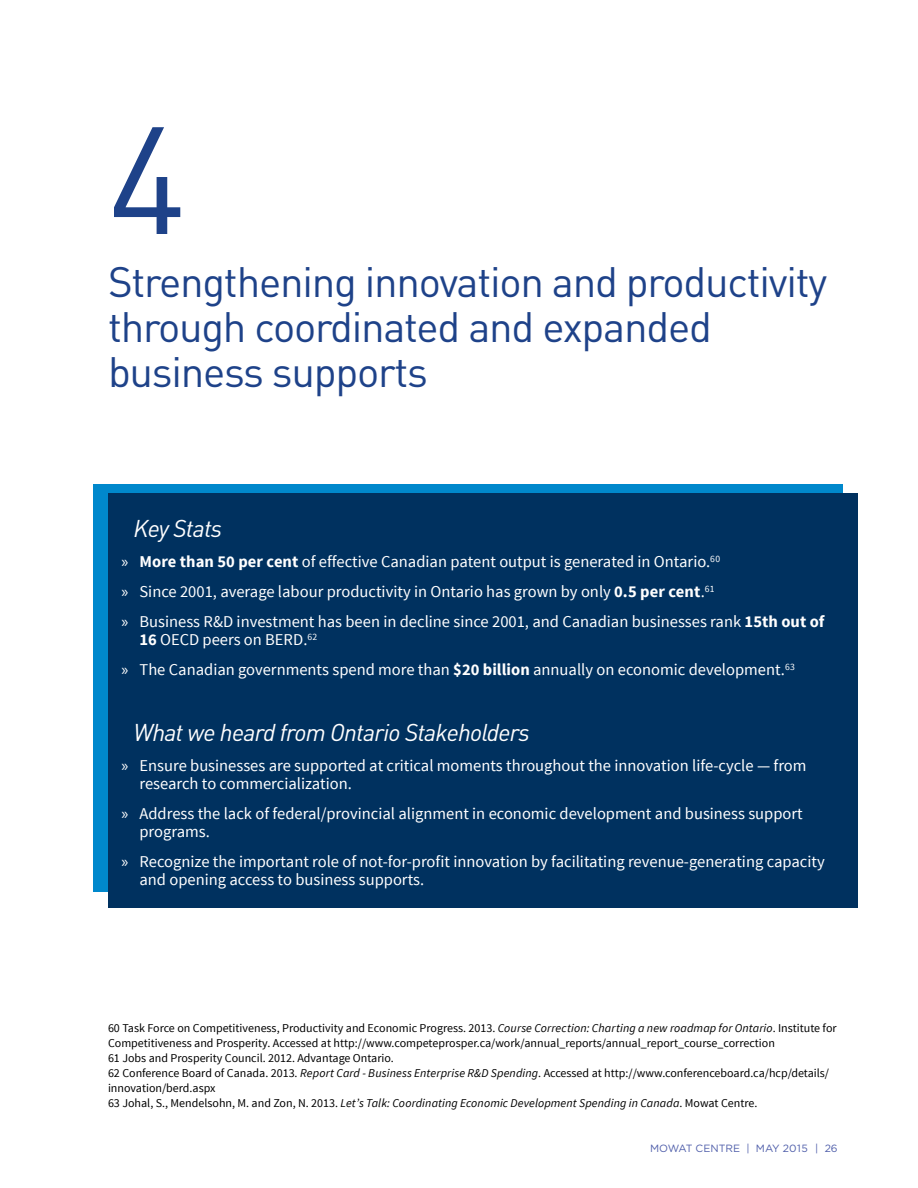
<style>
.page{position:relative;width:918px;height:1188px;background:#fff}
.page>*{position:absolute;margin:0;border:0;box-sizing:border-box;transform-origin:0 0}
.t1{font:150px "DIN";color:#1e4289}
.t2{font:42px/45px "DIN";letter-spacing:-.03em;color:#1e4289}
.t3{font:italic 24px "DINOT";letter-spacing:-.03em;color:#fff}
.t4{font:16.5px/30px "Source Sans Pro";color:#fff}
.t5{font:12px/15px "Source Sans Pro";color:#000}
.t6{font:10.5px "Gotham HTF";color:#505faa}
.s1{font-family:"Myriad Pro"}
.s2{font-weight:700}
.s3{font-style:italic}
</style>
<div class="page">
<div style="left:94px;top:484px;width:749px;height:408px;background:#08c"></div>
<div style="left:109px;top:493px;width:749px;height:415px;background:#00315f"></div>
<h1 class="t1" style="left:108px;top:86px;width:80px">4</h1>
<h2 class="t2" style="left:108px;top:259px;width:721px">Strengthening innovation and productivity through coordinated and expanded business supports</h2>
<h3 class="t3" style="left:134px;top:513px;width:90px">Key Stats</h3>
<p class="t4" style="left:121px;top:547px;width:705px"><span class="s1">»</span> <span class="s2">More than 50 per cent</span> of effective Canadian patent output is generated in Ontario.<sup>60<br></sup><span class="s1">»</span> Since 2001, average labour productivity in Ontario has grown by only <span class="s2">0.5 per cent</span>.<sup>61<br></sup><span class="s1">»</span> Business R&amp;D investment has been in decline since 2001, and Canadian businesses rank <span class="s2">15th out of</span></p>
<p class="t4" style="left:121px;top:625px;width:675px;text-indent:18px"><span class="s2">16</span> OECD peers on BERD.<sup>62<br></sup><span class="s1">»</span> The Canadian governments spend more than <span class="s2">$20 billion</span> annually on economic development.<sup>63</sup></p>
<h3 class="t3" style="left:134px;top:717px;width:398px">What we heard from Ontario Stakeholders</h3>
<p class="t4" style="left:140px;top:757px;width:669px;line-height:18px;text-indent:-18px"><span class="s1">»</span> Ensure businesses are supported at critical moments throughout the innovation life-cycle — from research to commercialization.</p>
<p class="t4" style="left:140px;top:805px;width:665px;line-height:18px;text-indent:-18px"><span class="s1">»</span> Address the lack of federal/provincial alignment in economic development and business support programs.</p>
<p class="t4" style="left:140px;top:853px;width:687px;line-height:18px;text-indent:-18px"><span class="s1">»</span> Recognize the important role of not-for-profit innovation by facilitating revenue-generating capacity and opening access to business supports.</p>
<p class="t5" style="left:108px;top:1021px;width:730px">60 Task Force on Competitiveness, Productivity and Economic Progress. 2013. <span class="s3">Course Correction: Charting a new roadmap for Ontario</span>. Institute for Competitiveness and Prosperity. Accessed at http://www.competeprosper.ca/work/annual_reports/annual_report_course_correction<br>61 Jobs and Prosperity Council. 2012. Advantage Ontario.<br>62 Conference Board of Canada. 2013. <span class="s3">Report Card - Business Enterprise R&amp;D Spending</span>. Accessed at http://www.conferenceboard.ca/hcp/details/ innovation/berd.aspx<br>63 Johal, S., Mendelsohn, M. and Zon, N. 2013. <span class="s3">Let’s Talk: Coordinating Economic Development Spending in Canada</span>. Mowat Centre.</p>
<p class="t6" style="left:650px;top:1143px;width:189px">MOWAT CENTRE | MAY 2015 | 26</p>
</div>
